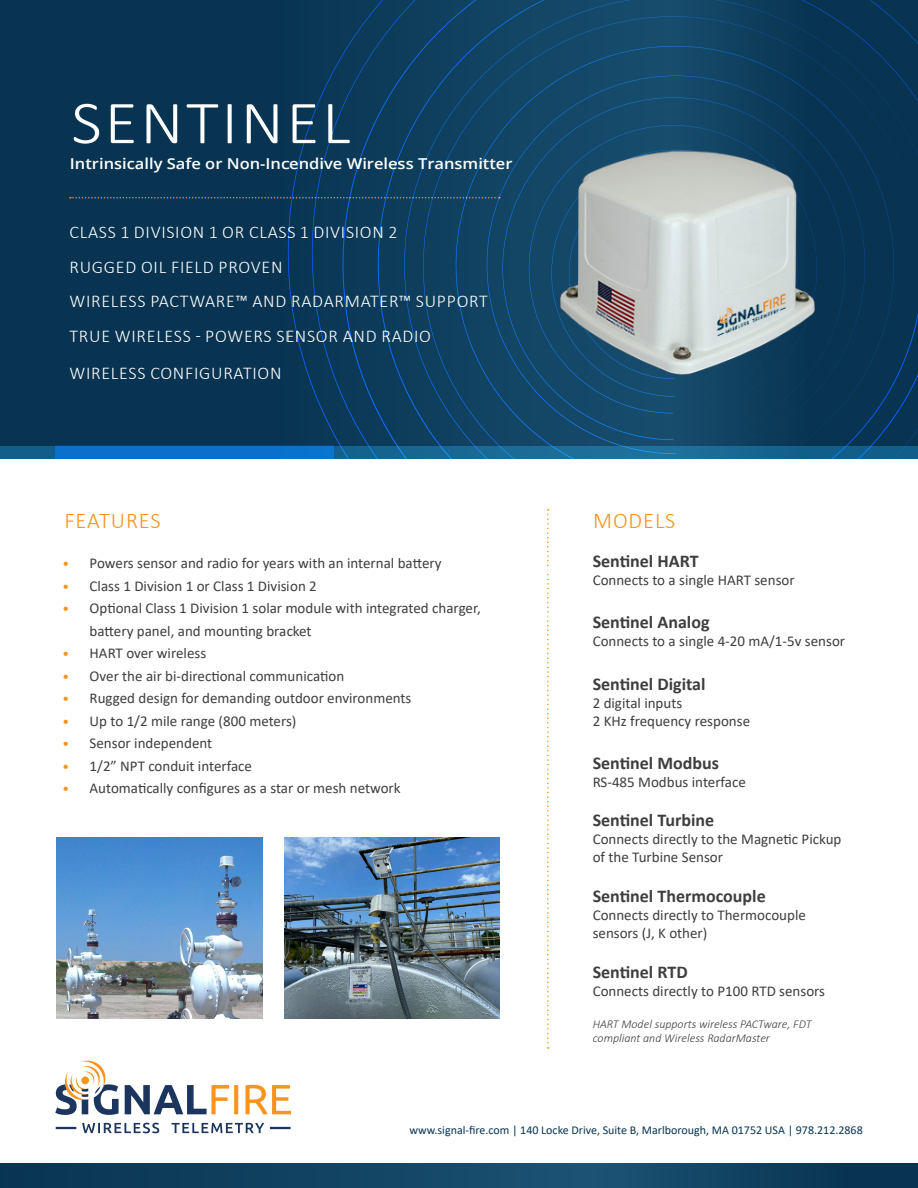
<style>
.page{position:relative;width:918px;height:1188px;background:#fff}
.page>*{position:absolute;margin:0;border:0;box-sizing:border-box;transform-origin:0 0}
.t1{font:300 61.5px "Calibri";letter-spacing:.04em;color:#fff;scale:1.1 1}
.t2{font:300 22.5px "Calibri";letter-spacing:.04em;color:#f7931d}
.t3{font:300 18px "Calibri";letter-spacing:.04em;color:#fff}
.t4{font:700 18px "Calibri";color:#3e3e3f}
.t5{font:15px/18px "Calibri";color:#3e3e3f}
.t6{font:600 15px "Open Sans";color:#fff;scale:1.1 1}
.t7{font:12px "Calibri";color:#083451}
.t8{font:italic 300 12px/14.4px "Calibri";color:#3e3e3f}
.s1{font-size:13.5px;color:#f7931d}
</style>
<div class="page">
<div style="left:0;top:0;width:918px;height:460px;background:#083451"></div>
<svg style="left:70px;top:197px;width:218px;height:1px"></svg>
<svg style="left:55px;top:1060px;width:236px;height:55px"></svg>
<svg style="left:82px;top:1123px;width:182px;height:10px"></svg>
<hr style="left:56px;top:1127px;width:20px;height:2px;background:#1c355e">
<hr style="left:270px;top:1127px;width:21px;height:2px;background:#1c355e">
<svg style="left:547px;top:638px;width:2px;height:411px"></svg>
<img style="left:57px;top:837px;width:205px;height:182px">
<img style="left:285px;top:837px;width:214px;height:182px">
<svg style="left:342px;top:0;width:576px;height:594px"></svg>
<svg style="left:456px;top:46px;width:438px;height:438px"></svg>
<svg style="left:487px;top:76px;width:378px;height:370px;fill:#124362"></svg>
<svg style="left:502px;top:97px;width:343px;height:343px;fill:#134565"></svg>
<svg style="left:551px;top:386px;width:248px;height:11px;fill:#154868"></svg>
<img style="left:548px;top:133px;width:280px;height:253px">
<svg style="left:0;top:1164px;width:918px;height:24px;background:#104160"></svg>
<div style="left:0;top:446px;width:918px;height:14px;background:#176792"></div>
<div style="left:55px;top:446px;width:279px;height:14px;background:#0971cb"></div>
<p class="t1" style="left:71px;top:85px;width:255px">SENTINEL</p>
<p class="t6" style="left:70px;top:153px;width:404px">Intrinsically Safe or Non-Incendive Wireless Transmitter</p>
<p class="t3" style="left:70px;top:221px;width:329px">CLASS 1 DIVISION 1 OR CLASS 1 DIVISION 2</p>
<p class="t3" style="left:70px;top:256px;width:214px">RUGGED OIL FIELD PROVEN</p>
<p class="t3" style="left:70px;top:290px;width:420px">WIRELESS PACTWARE™ AND RADARMATER™ SUPPORT</p>
<p class="t3" style="left:70px;top:325px;width:363px">TRUE WIRELESS - POWERS SENSOR AND RADIO</p>
<p class="t3" style="left:70px;top:362px;width:213px">WIRELESS CONFIGURATION</p>
<p class="t2" style="left:64px;top:506px;width:98px">FEATURES</p>
<p class="t2" style="left:593px;top:506px;width:84px">MODELS</p>
<p class="t5" style="left:63px;top:554px;width:380px"><span class="s1">•</span> Powers sensor and radio for years with an internal battery</p>
<p class="t5" style="left:63px;top:576px;width:256px"><span class="s1">•</span> Class 1 Division 1 or Class 1 Division 2</p>
<p class="t5" style="left:90px;top:596px;width:393px;line-height:22.5px;text-indent:-27px"><span class="s1">•</span> Optional Class 1 Division 1 solar module with integrated charger, battery panel, and mounting bracket</p>
<p class="t5" style="left:63px;top:644px;width:145px"><span class="s1">•</span> HART over wireless</p>
<p class="t5" style="left:63px;top:666px;width:283px"><span class="s1">•</span> Over the air bi-directional communication</p>
<p class="t5" style="left:63px;top:689px;width:350px"><span class="s1">•</span> Rugged design for demanding outdoor environments</p>
<p class="t5" style="left:63px;top:711px;width:235px"><span class="s1">•</span> Up to 1/2 mile range (800 meters)</p>
<p class="t5" style="left:63px;top:734px;width:151px"><span class="s1">•</span> Sensor independent</p>
<p class="t5" style="left:63px;top:756px;width:191px"><span class="s1">•</span> 1/2” NPT conduit interface</p>
<p class="t5" style="left:63px;top:779px;width:340px"><span class="s1">•</span> Automatically configures as a star or mesh network</p>
<p class="t4" style="left:593px;top:548px;width:107px">Sentinel HART</p>
<p class="t5" style="left:593px;top:571px;width:203px">Connects to a single HART sensor</p>
<p class="t4" style="left:593px;top:610px;width:118px">Sentinel Analog</p>
<p class="t5" style="left:593px;top:632px;width:254px">Connects to a single 4-20 mA/1-5v sensor</p>
<p class="t4" style="left:593px;top:671px;width:114px">Sentinel Digital</p>
<p class="t5" style="left:593px;top:693px;width:91px">2 digital inputs</p>
<p class="t5" style="left:593px;top:711px;width:159px">2 KHz frequency response</p>
<p class="t4" style="left:593px;top:750px;width:128px">Sentinel Modbus</p>
<p class="t5" style="left:593px;top:772px;width:155px">RS-485 Modbus interface</p>
<p class="t4" style="left:593px;top:808px;width:123px">Sentinel Turbine</p>
<p class="t5" style="left:593px;top:830px;width:250px">Connects directly to the Magnetic Pickup of the Turbine Sensor</p>
<p class="t4" style="left:593px;top:883px;width:175px">Sentinel Thermocouple</p>
<p class="t5" style="left:593px;top:906px;width:215px">Connects directly to Thermocouple sensors (J, K other)</p>
<p class="t4" style="left:593px;top:959px;width:97px">Sentinel RTD</p>
<p class="t5" style="left:593px;top:981px;width:234px">Connects directly to P100 RTD sensors</p>
<p class="t8" style="left:593px;top:1017px;width:220px">HART Model supports wireless PACTware, FDT compliant and Wireless RadarMaster</p>
<p class="t7" style="left:410px;top:1121px;width:455px">www.signal-fire.com | 140 Locke Drive, Suite B, Marlborough, MA 01752 USA | 978.212.2868</p>
</div>
